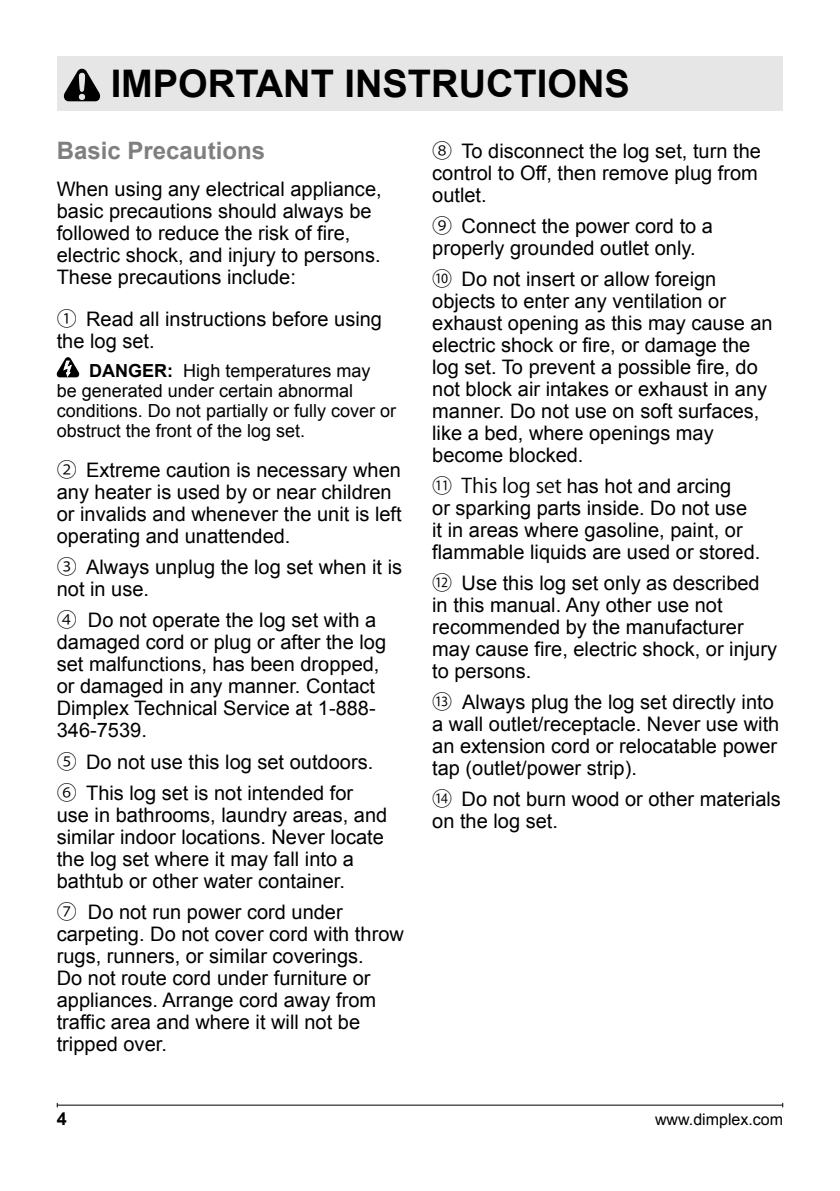
<style>
.page{position:relative;width:840px;height:1191px;background:#fff}
.page>*{position:absolute;margin:0;border:0;box-sizing:border-box;transform-origin:0 0}
.t1{font:700 38px "Arial";color:#000}
.t2{font:700 24px "Arial";color:#7f7f7f}
.t3{font:20px/22px "Arial";color:#000}
.t4{font:18px/20px "Arial";color:#000}
.t5{font:700 18px "Arial";color:#000}
.t6{font:16px "Arial";color:#000}
.s1{font-family:"Koz Go Pro"}
.s2{font-weight:700}
</style>
<div class="page">
<hr style="left:57px;top:1104px;width:725px;height:1px;background:#000">
<div style="left:57px;top:57px;width:725px;height:54px;background:#e6e6e6"></div>
<svg style="left:57px;top:357px;width:22px;height:20px"></svg>
<svg style="left:64px;top:69px;width:36px;height:32px"></svg>
<h1 class="t1" style="left:111px;top:70px;width:520px">IMPORTANT INSTRUCTIONS</h1>
<p class="t2" style="left:57px;top:142px;width:210px">Basic Precautions</p>
<p class="t3" style="left:57px;top:178px;width:326px">When using any electrical appliance, basic precautions should always be followed to reduce the risk of fire, electric shock, and injury to persons.<br>These precautions include:</p>
<p class="t3" style="left:57px;top:308px;width:326px"><span class="s1">①</span> Read all instructions before using the log set.</p>
<p class="t4" style="left:57px;top:361px;width:341px;text-indent:32px"><span class="s2">DANGER:</span> High temperatures may<br>be generated under certain abnormal conditions. Do not partially or fully cover or obstruct the front of the log set.</p>
<p class="t3" style="left:57px;top:459px;width:346px"><span class="s1">②</span> Extreme caution is necessary when any heater is used by or near children or invalids and whenever the unit is left operating and unattended.</p>
<p class="t3" style="left:57px;top:556px;width:347px"><span class="s1">③</span> Always unplug the log set when it is not in use.</p>
<p class="t3" style="left:57px;top:609px;width:331px"><span class="s1">④</span> Do not operate the log set with a damaged cord or plug or after the log set malfunctions, has been dropped, or damaged in any manner. Contact<br>Dimplex Technical Service at 1-888-<br>346-7539.</p>
<p class="t3" style="left:57px;top:746px;width:318px;line-height:31px"><span class="s1">⑤</span> Do not use this log set outdoors.<br><span class="s1">⑥</span> This log set is not intended for</p>
<p class="t3" style="left:57px;top:803px;width:332px">use in bathrooms, laundry areas, and similar indoor locations. Never locate the log set where it may fall into a bathtub or other water container.</p>
<p class="t3" style="left:57px;top:900px;width:348px"><span class="s1">⑦</span> Do not run power cord under carpeting. Do not cover cord with throw rugs, runners, or similar coverings.<br>Do not route cord under furniture or appliances. Arrange cord away from traffic area and where it will not be tripped over.</p>
<p class="t3" style="left:432px;top:140px;width:330px"><span class="s1">⑧</span> To disconnect the log set, turn the control to Off, then remove plug from outlet.</p>
<p class="t3" style="left:432px;top:215px;width:282px"><span class="s1">⑨</span> Connect the power cord to a properly grounded outlet only.</p>
<p class="t3" style="left:432px;top:268px;width:342px"><span class="s1">⑩</span> Do not insert or allow foreign objects to enter any ventilation or exhaust opening as this may cause an electric shock or fire, or damage the log set. To prevent a possible fire, do not block air intakes or exhaust in any manner. Do not use on soft surfaces, like a bed, where openings may become blocked.</p>
<p class="t3" style="left:432px;top:475px;width:329px"><span class="s1">⑪ This log set</span> has hot and arcing<br>or sparking parts inside. Do not use it in areas where gasoline, paint, or flammable liquids are used or stored.</p>
<p class="t3" style="left:432px;top:572px;width:346px"><span class="s1">⑫</span> Use this log set only as described in this manual. Any other use not recommended by the manufacturer may cause fire, electric shock, or injury to persons.</p>
<p class="t3" style="left:432px;top:691px;width:348px"><span class="s1">⑬</span> Always plug the log set directly into a wall outlet/receptacle. Never use with an extension cord or relocatable power tap (outlet/power strip).</p>
<p class="t3" style="left:432px;top:788px;width:350px"><span class="s1">⑭</span> Do not burn wood or other materials on the log set.</p>
<p class="t5" style="left:57px;top:1111px;width:12px">4</p>
<p class="t6" style="left:654px;top:1108px;width:130px">www.dimplex.com</p>
</div>
